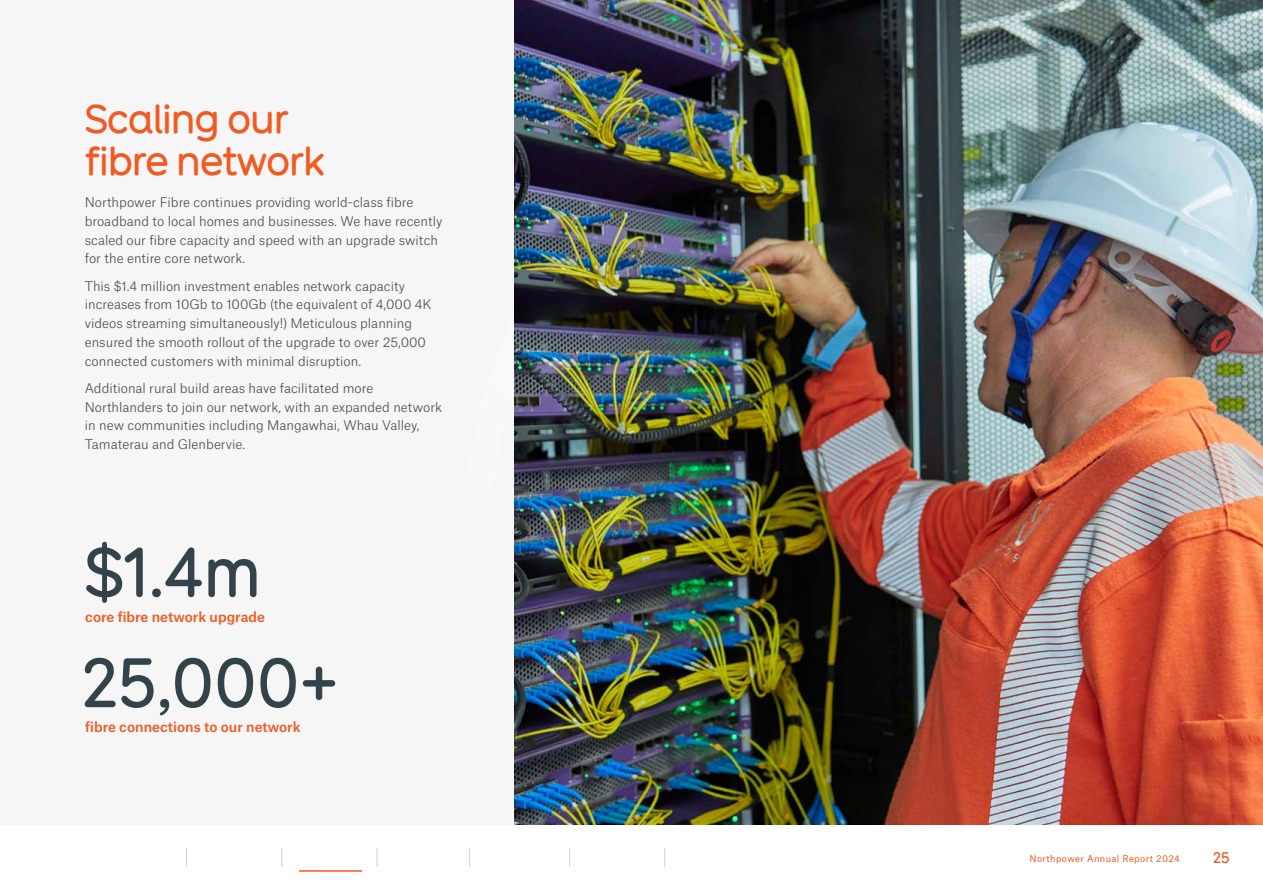
<style>
.page{position:relative;width:1263px;height:893px;background:#f6f6f6}
.page>*{position:absolute;margin:0;border:0;box-sizing:border-box;transform-origin:0 0}
.t1{font:500 67.5px "Typ 1451 LLTT";color:#34424a}
.t2{font:500 39px/42px "Typ 1451 LLTT";letter-spacing:-.03em;color:#f15a22}
.t3{font:500 15px "Typ 1451 LLTT";color:#f15a22}
.t4{font:500 13.5px "Atlas Grotesk";color:#f15a22}
.t5{font:300 12.75px/18.8px "Atlas Grotesk";color:#4d4d4f}
.t6{font:9px "Atlas Grotesk";letter-spacing:.04em;color:#f15a22}
</style>
<div class="page">
<img style="left:514px;top:0;width:749px;height:825px">
<div style="left:0;top:825px;width:1263px;height:68px;background:#fff"></div>
<svg style="left:186px;top:848px;width:1px;height:19px"></svg>
<svg style="left:281px;top:848px;width:1px;height:19px"></svg>
<svg style="left:377px;top:848px;width:1px;height:19px"></svg>
<svg style="left:469px;top:848px;width:1px;height:19px"></svg>
<svg style="left:569px;top:848px;width:1px;height:19px"></svg>
<svg style="left:664px;top:848px;width:1px;height:19px"></svg>
<hr style="left:299px;top:870px;width:63px;height:2px;background:#f15a22">
<h2 class="t2" style="left:85px;top:96px;width:242px">Scaling our fibre network</h2>
<p class="t5" style="left:85px;top:192px;width:359px">Northpower Fibre continues providing world-class fibre broadband to local homes and businesses. We have recently scaled our fibre capacity and speed with an upgrade switch for the entire core network.</p>
<p class="t5" style="left:85px;top:275px;width:348px">This $1.4 million investment enables network capacity increases from 10Gb to 100Gb (the equivalent of 4,000 4K videos streaming simultaneously!) Meticulous planning ensured the smooth rollout of the upgrade to over 25,000 connected customers with minimal disruption.</p>
<p class="t5" style="left:85px;top:377px;width:359px">Additional rural build areas have facilitated more Northlanders to join our network, with an expanded network in new communities including Mangawhai, Whau Valley, Tamaterau and Glenbervie.</p>
<h1 class="t1" style="left:85px;top:520px;width:178px">$1.4m</h1>
<p class="t4" style="left:85px;top:605px;width:181px">core fibre network upgrade</p>
<h1 class="t1" style="left:82px;top:631px;width:258px">25,000+</h1>
<p class="t4" style="left:85px;top:716px;width:217px">fibre connections to our network</p>
<p class="t6" style="left:1029px;top:851px;width:152px">Northpower Annual Report 2024</p>
<p class="t3" style="left:1213px;top:846px;width:18px">25</p>
</div>
